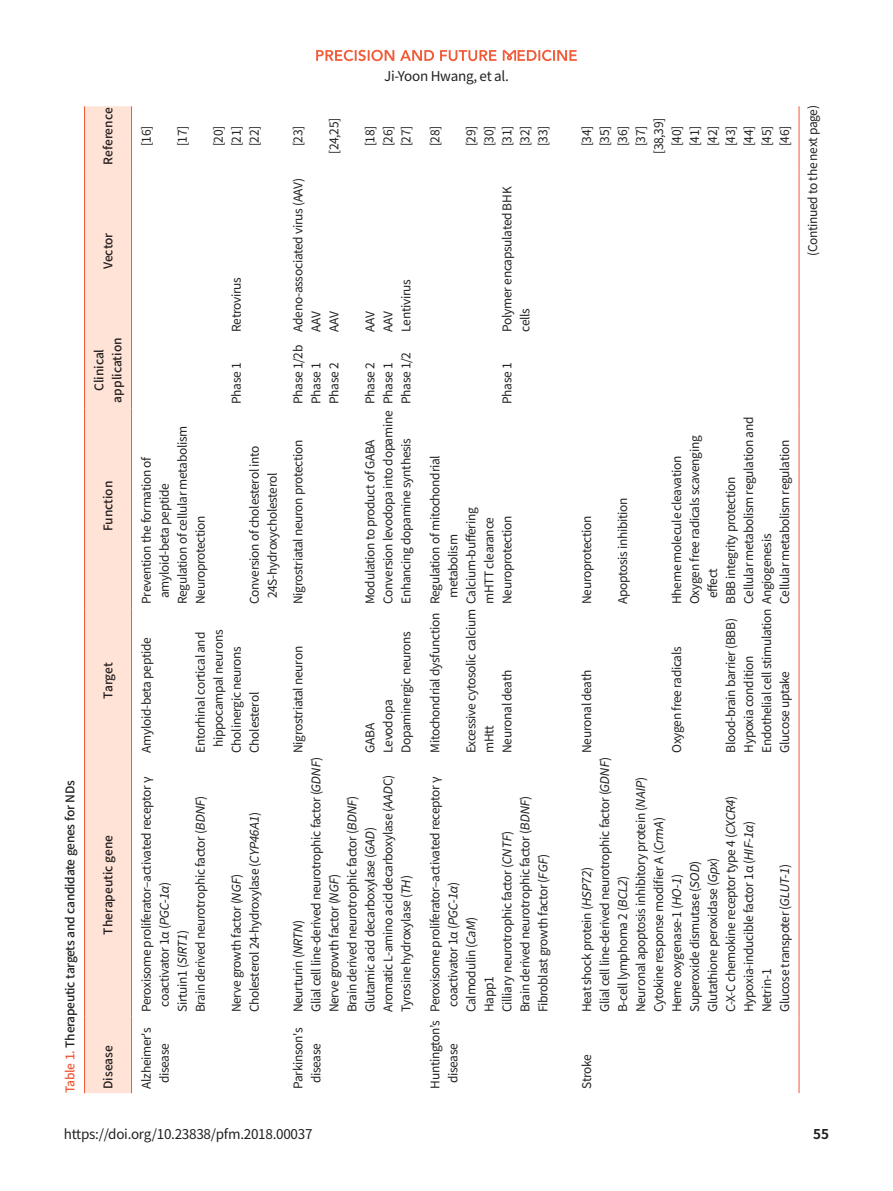
<style>
.page{position:relative;width:893px;height:1191px;background:#fff}
.page>*{position:absolute;margin:0;border:0;box-sizing:border-box;transform-origin:0 0}
.t1{font:13.5px "Noto Sans CJ Kkr";letter-spacing:-.02em;color:#231f20}
.t2{font:700 13.5px "Noto Sans CJ Kkr";color:#231f20}
.t3{font:12px/18px "Noto Sans CJ Kkr";letter-spacing:-.025em;color:#231f20}
.t4{font:500 12px/18px "Noto Sans CJ Kkr";letter-spacing:-.015em;color:#231f20;text-align:center}
.s1{color:#f15b37}
.s2{font-style:italic}
</style>
<div class="page">
<svg style="left:316px;top:50px;width:118px;height:11px"></svg>
<svg style="left:440px;top:50px;width:137px;height:11px"></svg>
<div style="left:85px;top:106px;width:46px;height:987px;background:#fee3d6"></div>
<hr style="left:84px;top:1016px;width:1px;height:77px;background:#f15b37">
<hr style="left:84px;top:757px;width:1px;height:259px;background:#f15b37">
<hr style="left:84px;top:608px;width:1px;height:149px;background:#f15b37">
<hr style="left:84px;top:408px;width:1px;height:200px;background:#f15b37">
<hr style="left:84px;top:336px;width:1px;height:72px;background:#f15b37">
<hr style="left:84px;top:170px;width:1px;height:166px;background:#f15b37">
<hr style="left:84px;top:106px;width:1px;height:64px;background:#f15b37">
<hr style="left:131px;top:1016px;width:1px;height:77px;background:#f15b37">
<hr style="left:131px;top:757px;width:1px;height:259px;background:#f15b37">
<hr style="left:131px;top:608px;width:1px;height:149px;background:#f15b37">
<hr style="left:131px;top:408px;width:1px;height:200px;background:#f15b37">
<hr style="left:131px;top:336px;width:1px;height:72px;background:#f15b37">
<hr style="left:131px;top:170px;width:1px;height:166px;background:#f15b37">
<hr style="left:131px;top:106px;width:1px;height:64px;background:#f15b37">
<hr style="left:799px;top:1016px;width:1px;height:77px;background:#f15b37">
<hr style="left:799px;top:757px;width:1px;height:259px;background:#f15b37">
<hr style="left:799px;top:608px;width:1px;height:149px;background:#f15b37">
<hr style="left:799px;top:408px;width:1px;height:200px;background:#f15b37">
<hr style="left:799px;top:336px;width:1px;height:72px;background:#f15b37">
<hr style="left:799px;top:170px;width:1px;height:166px;background:#f15b37">
<hr style="left:799px;top:106px;width:1px;height:64px;background:#f15b37">
<p class="t4" style="left:99px;top:165px;width:58px;rotate:-90deg">Reference</p>
<p class="t4" style="left:99px;top:269px;width:38px;rotate:-90deg">Vector</p>
<p class="t4" style="left:90px;top:402px;width:66px;rotate:-90deg">Clinical application</p>
<p class="t4" style="left:99px;top:531px;width:52px;rotate:-90deg">Function</p>
<p class="t4" style="left:99px;top:698px;width:38px;rotate:-90deg">Target</p>
<p class="t4" style="left:61px;top:1093px;width:314px;rotate:-90deg"><span class="s1">Table 1.</span> Therapeutic targets and candidate genes for NDs</p>
<p class="t4" style="left:99px;top:934px;width:101px;rotate:-90deg">Therapeutic gene</p>
<p class="t4" style="left:99px;top:1089px;width:45px;rotate:-90deg">Disease</p>
<p class="t1" style="left:384px;top:68px;width:126px">Ji-Yoon Hwang, et al.</p>
<p class="t3" style="left:138px;top:146px;width:22px;rotate:-90deg">[16]</p>
<p class="t3" style="left:174px;top:146px;width:22px;rotate:-90deg">[17]</p>
<p class="t3" style="left:210px;top:146px;width:22px;text-align:justify;rotate:-90deg">[20] [21] [22]</p>
<p class="t3" style="left:228px;top:332px;width:56px;rotate:-90deg">Retrovirus</p>
<p class="t3" style="left:138px;top:604px;width:149px;rotate:-90deg">Prevention the formation of</p>
<p class="t3" style="left:174px;top:604px;width:180px;rotate:-90deg">Regulation of cellular metabolism</p>
<p class="t3" style="left:156px;top:598px;width:116px;rotate:-90deg">amyloid-beta peptide</p>
<p class="t3" style="left:192px;top:604px;width:90px;rotate:-90deg">Neuroprotection</p>
<p class="t3" style="left:228px;top:404px;width:43px;rotate:-90deg">Phase 1</p>
<p class="t3" style="left:246px;top:598px;width:154px;text-indent:-6px;rotate:-90deg">Conversion of cholesterol into<br>24S-hydroxycholesterol</p>
<p class="t3" style="left:138px;top:753px;width:117px;rotate:-90deg">Amyloid-beta peptide</p>
<p class="t3" style="left:192px;top:753px;width:122px;rotate:-90deg">Entorhinal cortical and</p>
<p class="t3" style="left:210px;top:747px;width:119px;rotate:-90deg">hippocampal neurons</p>
<p class="t3" style="left:228px;top:753px;width:108px;rotate:-90deg">Cholinergic neurons</p>
<p class="t3" style="left:246px;top:753px;width:62px;rotate:-90deg">Cholesterol</p>
<p class="t3" style="left:138px;top:1012px;width:237px;rotate:-90deg">Peroxisome proliferator–activated receptor γ</p>
<p class="t3" style="left:192px;top:1012px;width:219px;rotate:-90deg">Brain derived neurotrophic factor (<span class="s2">BDNF</span>)</p>
<p class="t3" style="left:156px;top:1006px;width:128px;rotate:-90deg">coactivator 1α (<span class="s2">PGC-1α</span>)</p>
<p class="t3" style="left:174px;top:1012px;width:85px;rotate:-90deg">Sirtuin1 (<span class="s2">SIRT1</span>)</p>
<p class="t3" style="left:138px;top:1083px;width:58px;text-indent:-6px;rotate:-90deg">Alzheimer's disease</p>
<p class="t3" style="left:228px;top:1012px;width:203px;rotate:-90deg">Nerve growth factor (<span class="s2">NGF</span>)<br>Cholesterol 24-hydroxylase (<span class="s2">CYP46A1</span>)</p>
<p class="t3" style="left:289px;top:146px;width:22px;rotate:-90deg">[23]</p>
<p class="t3" style="left:325px;top:154px;width:38px;rotate:-90deg">[24,25]</p>
<p class="t3" style="left:361px;top:146px;width:22px;text-align:justify;rotate:-90deg">[18] [26] [27]</p>
<p class="t3" style="left:289px;top:332px;width:155px;rotate:-90deg">Adeno-associated virus (AAV)<br>AAV<br>AAV</p>
<p class="t3" style="left:361px;top:332px;width:54px;rotate:-90deg">AAV<br>AAV<br>Lentivirus</p>
<p class="t3" style="left:289px;top:404px;width:61px;rotate:-90deg">Phase 1/2b<br>Phase 1<br>Phase 2</p>
<p class="t3" style="left:361px;top:404px;width:54px;rotate:-90deg">Phase 2<br>Phase 1<br>Phase 1/2</p>
<p class="t3" style="left:289px;top:604px;width:166px;rotate:-90deg">Nigrostriatal neuron protection</p>
<p class="t3" style="left:289px;top:753px;width:108px;rotate:-90deg">Nigrostriatal neuron</p>
<p class="t3" style="left:361px;top:604px;width:195px;rotate:-90deg">Modulation to product of GABA<br>Conversion levodopa into dopamine<br>Enhancing dopamine synthesis</p>
<p class="t3" style="left:361px;top:753px;width:123px;rotate:-90deg">GABA<br>Levodopa<br>Dopaminergic neurons</p>
<p class="t3" style="left:289px;top:1012px;width:258px;rotate:-90deg">Neurturin (<span class="s2">NRTN</span>)<br>Glial cell line-derived neurotrophic factor (<span class="s2">GDNF</span>)<br>Nerve growth factor (<span class="s2">NGF</span>)<br>Brain derived neurotrophic factor (<span class="s2">BDNF</span>)<br>Glutamic acid decarboxylase (<span class="s2">GAD</span>)<br>Aromatic L-amino acid decarboxylase (<span class="s2">AAD</span>C)<br>Tyrosine hydroxylase (<span class="s2">TH</span>)</p>
<p class="t3" style="left:289px;top:1083px;width:57px;text-indent:-6px;rotate:-90deg">Parkinson's disease</p>
<p class="t3" style="left:426px;top:146px;width:22px;rotate:-90deg">[28]</p>
<p class="t3" style="left:462px;top:146px;width:22px;text-align:justify;rotate:-90deg">[29] [30] [31] [32] [33]</p>
<p class="t3" style="left:498px;top:332px;width:146px;rotate:-90deg">Polymer encapsulated BHK cells</p>
<p class="t3" style="left:498px;top:404px;width:43px;rotate:-90deg">Phase 1</p>
<p class="t3" style="left:426px;top:598px;width:145px;text-indent:-6px;rotate:-90deg">Regulation of mitochondrial metabolism</p>
<p class="t3" style="left:426px;top:753px;width:141px;rotate:-90deg">Mitochondrial dysfunction</p>
<p class="t3" style="left:462px;top:753px;width:247px;rotate:-90deg">Excessive cytosolic calcium Calcium-buffering mHtt<br>Neuronal death</p>
<p class="t3" style="left:480px;top:604px;width:90px;rotate:-90deg">mHTT clearance<br>Neuroprotection</p>
<p class="t3" style="left:426px;top:1012px;width:237px;rotate:-90deg">Peroxisome proliferator–activated receptor γ</p>
<p class="t3" style="left:516px;top:1012px;width:219px;rotate:-90deg">Brain derived neurotrophic factor (<span class="s2">BDNF</span>)</p>
<p class="t3" style="left:498px;top:1012px;width:184px;rotate:-90deg">Cilliary neurotrophic factor (<span class="s2">CNTF</span>)</p>
<p class="t3" style="left:534px;top:1012px;width:161px;rotate:-90deg">Fibroblast growth factor (<span class="s2">FGF</span>)</p>
<p class="t3" style="left:444px;top:1006px;width:128px;rotate:-90deg">coactivator 1α (<span class="s2">PGC-1α</span>)</p>
<p class="t3" style="left:462px;top:1012px;width:98px;rotate:-90deg">Calmodulin (<span class="s2">CaM</span>)</p>
<p class="t3" style="left:480px;top:1012px;width:37px;rotate:-90deg">Happ1</p>
<p class="t3" style="left:426px;top:1083px;width:65px;text-indent:-6px;rotate:-90deg">Huntington’s disease</p>
<p class="t3" style="left:578px;top:154px;width:38px;text-align:center;rotate:-90deg">[34] [35] [36] [37] [38,39] [40] [41] [42] [43] [44] [45] [46]</p>
<p class="t3" style="left:804px;top:256px;width:152px;rotate:-90deg">(Continued to the next page)</p>
<p class="t3" style="left:578px;top:604px;width:90px;rotate:-90deg">Neuroprotection</p>
<p class="t3" style="left:614px;top:604px;width:108px;rotate:-90deg">Apoptosis inhibition</p>
<p class="t3" style="left:578px;top:753px;width:84px;rotate:-90deg">Neuronal death</p>
<p class="t3" style="left:740px;top:604px;width:189px;rotate:-90deg">Cellular metabolism regulation and</p>
<p class="t3" style="left:686px;top:604px;width:170px;rotate:-90deg">Oxygen free radicals scavenging</p>
<p class="t3" style="left:776px;top:604px;width:166px;rotate:-90deg">Cellular metabolism regulation</p>
<p class="t3" style="left:668px;top:604px;width:150px;rotate:-90deg">Hheme molecule cleavation</p>
<p class="t3" style="left:722px;top:604px;width:129px;rotate:-90deg">BBB integrity protection</p>
<p class="t3" style="left:722px;top:753px;width:221px;rotate:-90deg">Blood-brain barrier (BBB)<br>Hypoxia condition<br>Endothelial cell stimulation Angiogenesis<br>Glucose uptake</p>
<p class="t3" style="left:704px;top:598px;width:32px;rotate:-90deg">effect</p>
<p class="t3" style="left:668px;top:753px;width:108px;rotate:-90deg">Oxygen free radicals</p>
<p class="t3" style="left:578px;top:1012px;width:258px;rotate:-90deg">Heat shock protein (<span class="s2">HSP72</span>)<br>Glial cell line-derived neurotrophic factor (<span class="s2">GDNF</span>)<br>B-cell lymphoma 2 (<span class="s2">BCL2</span>)<br>Neuronal apoptosis inhibitory protein (<span class="s2">NAIP</span>)<br>Cytokine response modifier A (<span class="s2">CrmA</span>)<br>Heme oxygenase-1 (<span class="s2">HO-1</span>)<br>Superoxide dismutase (<span class="s2">SOD</span>)<br>Glutathione peroxidase (<span class="s2">Gpx</span>)<br>C-X-C chemokine receptor type 4 (<span class="s2">CXCR4</span>)<br>Hypoxia-inducible factor 1α (<span class="s2">HIF-1α</span>)<br>Netrin-1<br>Glucose transpoter (<span class="s2">GLUT-1</span>)</p>
<p class="t3" style="left:578px;top:1088px;width:36px;rotate:-90deg">Stroke</p>
<p class="t1" style="left:64px;top:1126px;width:250px">https://doi.org/10.23838/pfm.2018.00037</p>
<p class="t2" style="left:813px;top:1126px;width:17px">55</p>
</div>
